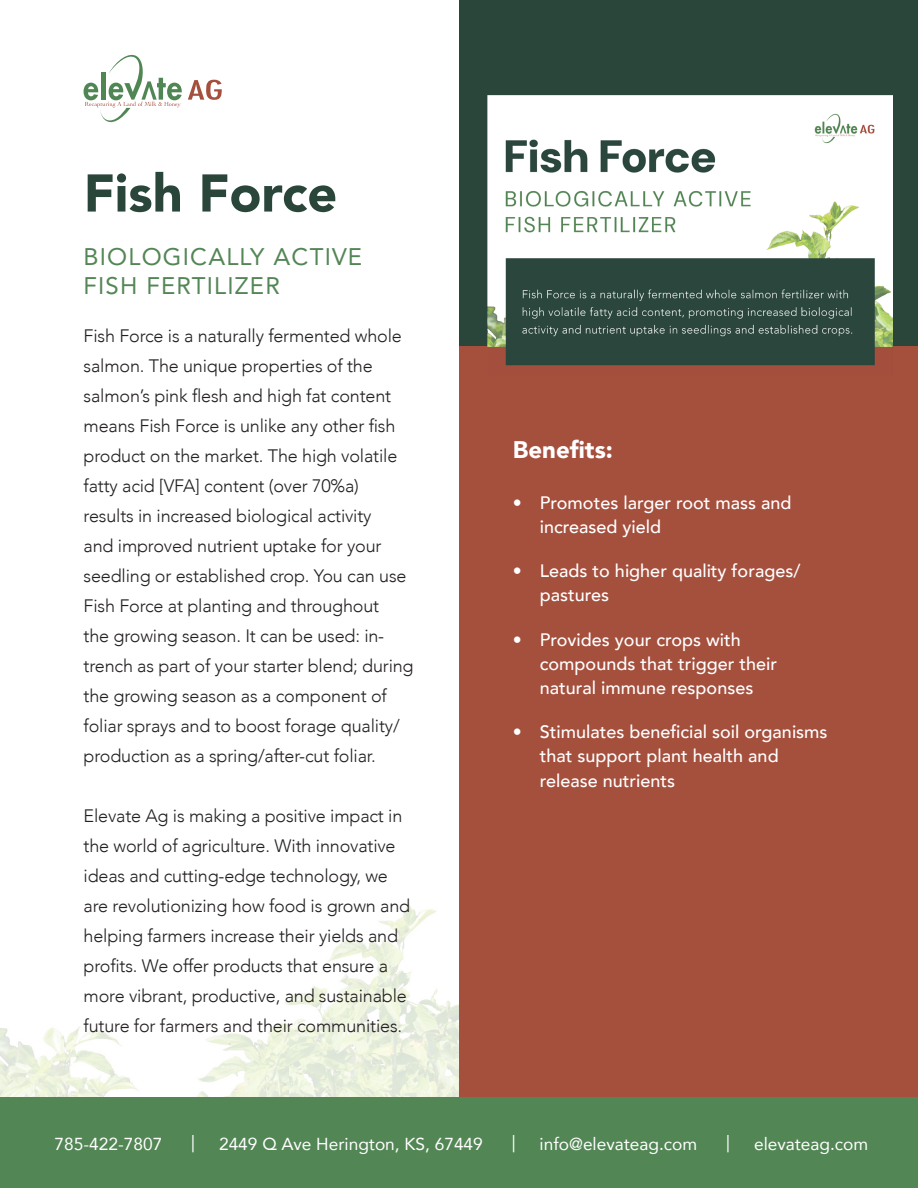
<style>
.page{position:relative;width:918px;height:1188px;background:#fff}
.page>*{position:absolute;margin:0;border:0;box-sizing:border-box;transform-origin:0 0}
.t1{font:900 52.5px "Avenir";color:#2a463b}
.t2{font:24px/28.5px "Avenir";letter-spacing:.05em;color:#538655}
.t3{font:900 24px "Avenir";color:#fff}
.Body{font:300 18px/30px "Avenir";letter-spacing:-.01em;color:#231f20}
.t4{font:500 18px/24px "Avenir";color:#fff}
.t5{font:17.25px "Avenir";color:#fff}
</style>
<div class="page">
<div style="left:459px;top:0;width:459px;height:384px;background:#2a463b"></div>
<img style="left:0;top:905px;width:459px;height:192px">
<div style="left:459px;top:347px;width:459px;height:750px;background:#a54f3d"></div>
<svg style="left:188px;top:80px;width:34px;height:20px"></svg>
<svg style="left:84px;top:54px;width:98px;height:69px"></svg>
<img style="left:487px;top:95px;width:406px;height:271px">
<div style="left:0;top:1097px;width:918px;height:91px;background:#538655"></div>
<p class="t1" style="left:84px;top:148px;width:255px">Fish Force</p>
<p class="t2" style="left:84px;top:242px;width:280px">BIOLOGICALLY ACTIVE<br>FISH FERTILIZER</p>
<p class="Body" style="left:84px;top:321px;width:332px">Fish Force is a naturally fermented whole salmon. The unique properties of the salmon’s pink flesh and high fat content means Fish Force is unlike any other fish product on the market. The high volatile fatty acid [VFA] content (over 70%a)<br>results in increased biological activity<br>and improved nutrient uptake for your seedling or established crop. You can use Fish Force at planting and throughout<br>the growing season. It can be used: in&shy;trench as part of your starter blend; during the growing season as a component of foliar sprays and to boost forage quality/ production as a spring/after-cut foliar.</p>
<p class="Body" style="left:84px;top:801px;width:328px">Elevate Ag is making a positive impact in the world of agriculture. With innovative ideas and cutting-edge technology, we are revolutionizing how food is grown and helping farmers increase their yields and profits. We offer products that ensure a more vibrant, productive, and sustainable future for farmers and their communities.</p>
<p class="t3" style="left:513px;top:429px;width:101px">Benefits:</p>
<p class="t4" style="left:540px;top:490px;width:253px;text-indent:-27px">• Promotes larger root mass and increased yield</p>
<p class="t4" style="left:540px;top:558px;width:262px;text-indent:-27px">• Leads to higher quality forages/ pastures</p>
<p class="t4" style="left:540px;top:626px;width:239px;text-indent:-27px">• Provides your crops with compounds that trigger their natural immune responses</p>
<p class="t4" style="left:540px;top:718px;width:289px;line-height:24.8px;text-indent:-27px">• Stimulates beneficial soil organisms that support plant health and release nutrients</p>
<p class="t5" style="left:54px;top:1130px;width:109px">785-422-7807</p>
<p class="t5" style="left:191px;top:1128px;width:5px">|</p>
<p class="t5" style="left:219px;top:1130px;width:265px">2449 Q Ave Herington, KS, 67449</p>
<p class="t5" style="left:512px;top:1128px;width:5px">|</p>
<p class="t5" style="left:540px;top:1130px;width:159px">info@elevateag.com</p>
<p class="t5" style="left:726px;top:1128px;width:5px">|</p>
<p class="t5" style="left:754px;top:1130px;width:116px">elevateag.com</p>
</div>
